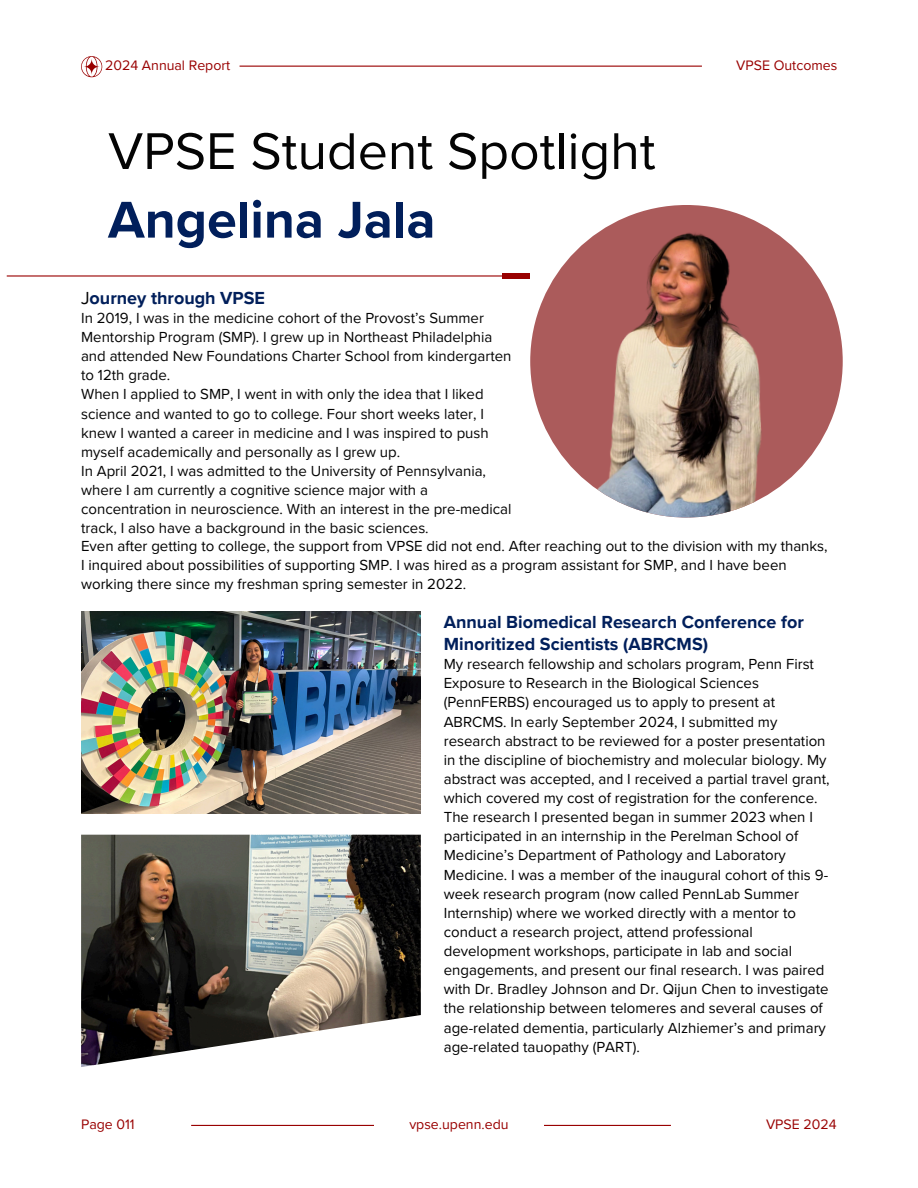
<style>
.page{position:relative;width:918px;height:1188px;background:#fff}
.page>*{position:absolute;margin:0;border:0;box-sizing:border-box;transform-origin:0 0}
.t1{font:53.55px/68.7px "Proxima Nova";color:#040404}
.t2{font:700 18px/22.5px "Proxima Nova";color:#011f5b}
.t3{font:15px/19.2px "Proxima Nova";color:#000}
.t4{font:15px/19.2px "Proxima Nova";color:#040404}
.t5{font:14.1px "Proxima Nova";color:#900}
.s1{font-weight:700;color:#011f5b}
.s2{font-weight:400;color:#040404}
</style>
<div class="page">
<hr style="left:191px;top:1125px;width:183px;height:1px;background:#900">
<hr style="left:544px;top:1125px;width:127px;height:1px;background:#900">
<hr style="left:7px;top:275px;width:509px;height:2px;background:#900">
<div style="left:503px;top:273px;width:27px;height:6px;background:#900"></div>
<img style="left:530px;top:205px;width:313px;height:313px;border-radius:50%">
<img style="left:81px;top:612px;width:340px;height:201px">
<img style="left:81px;top:835px;width:340px;height:232px">
<svg style="left:81px;top:56px;width:21px;height:21px"></svg>
<hr style="left:240px;top:66px;width:462px;height:1px;background:#900">
<p class="t5" style="left:105px;top:57px;width:127px">2024 Annual Report</p>
<p class="t5" style="left:736px;top:57px;width:103px">VPSE Outcomes</p>
<p class="t1" style="left:108px;top:118px;width:549px">VPSE Student Spotlight<br><span class="s1">Angelina Jala</span></p>
<p class="t2" style="left:81px;top:287px;width:186px"><span class="s2">J</span>ourney through VPSE</p>
<h1 class="t4" style="left:81px;top:309px;width:432px">In 2019, I was in the medicine cohort of the Provost’s Summer Mentorship Program (SMP). I grew up in Northeast Philadelphia and attended New Foundations Charter School from kindergarten to 12th grade.</h1>
<p class="t4" style="left:81px;top:385px;width:405px">When I applied to SMP, I went in with only the idea that I liked science and wanted to go to college. Four short weeks later, I</p>
<p class="t4" style="left:81px;top:423px;width:409px">knew I wanted a career in medicine and I was inspired to push myself academically and personally as I grew up.</p>
<p class="t4" style="left:81px;top:462px;width:432px">In April 2021, I was admitted to the University of Pennsylvania, where I am currently a cognitive science major with a concentration in neuroscience. With an interest in the pre-medical track, I also have a background in the basic sciences.</p>
<p class="t3" style="left:81px;top:537px;width:748px">Even after getting to college, the support from VPSE did not end. After reaching out to the division with my thanks,<br>I inquired about possibilities of supporting SMP. I was hired as a program assistant for SMP, and I have been working there since my freshman spring semester in 2022.</p>
<p class="t2" style="left:444px;top:611px;width:362px">Annual Biomedical Research Conference for<br>Minoritized Scientists (ABRCMS)</p>
<p class="t3" style="left:444px;top:655px;width:387px">My research fellowship and scholars program, Penn First Exposure to Research in the Biological Sciences (PennFERBS) encouraged us to apply to present at ABRCMS. In early September 2024, I submitted my research abstract to be reviewed for a poster presentation in the discipline of biochemistry and molecular biology. My abstract was accepted, and I received a partial travel grant, which covered my cost of registration for the conference.<br>The research I presented began in summer 2023 when I participated in an internship in the Perelman School of Medicine’s Department of Pathology and Laboratory Medicine. I was a member of the inaugural cohort of this 9- week research program (now called PennLab Summer Internship) where we worked directly with a mentor to conduct a research project, attend professional development workshops, participate in lab and social engagements, and present our final research. I was paired with Dr. Bradley Johnson and Dr. Qijun Chen to investigate the relationship between telomeres and several causes of age-related dementia, particularly Alzhiemer’s and primary age-related tauopathy (PART).</p>
<p class="t5" style="left:81px;top:1116px;width:55px">Page 011</p>
<p class="t5" style="left:766px;top:1116px;width:72px">VPSE 2024</p>
<p class="t5" style="left:409px;top:1116px;width:101px">vpse.upenn.edu</p>
</div>
